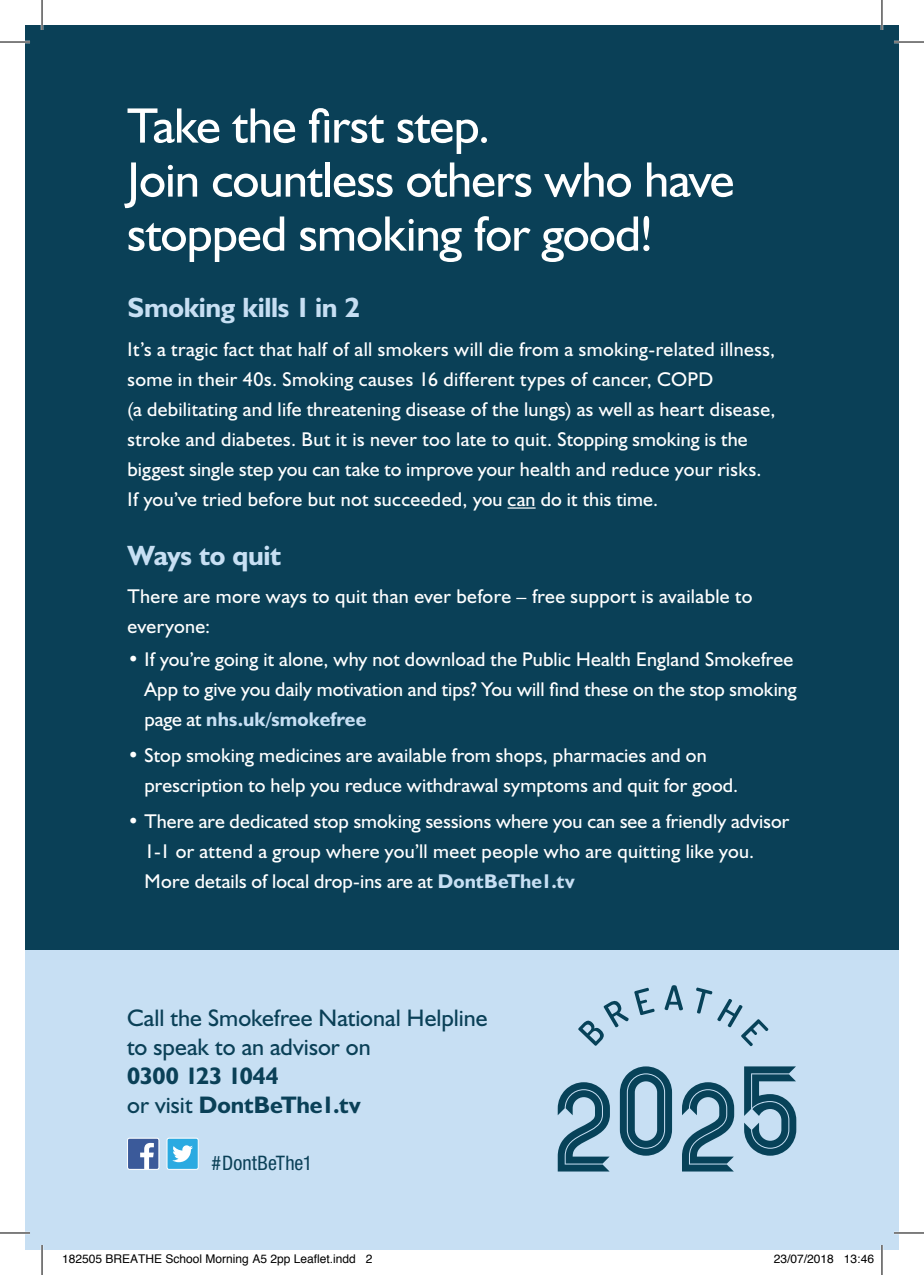
<style>
.page{position:relative;width:924px;height:1275px;background:#fff}
.page>*{position:absolute;margin:0;border:0;box-sizing:border-box;transform-origin:0 0}
.t1{font:50px/54px "Humanist 521 BT";letter-spacing:-.015em;color:#fff}
.t2{font:700 28px "Humanist 521 BT";letter-spacing:-.015em;color:#c7dff3}
.t3{font:24px/28.8px "Humanist 521 BT";color:#0a4057}
.t4{font:700 24px/28.8px "Humanist 521 BT";letter-spacing:-.005em;color:#0a4057}
.t5{font:20px/30px "Humanist 521 BT";letter-spacing:.01em;color:#fff}
.t6{font:condensed 20px "Helvetica Neue";letter-spacing:.005em;color:#0a4057}
.t7{font:12px "Helvetica";color:#000}
.s1{font-weight:700;color:#c7dff3}
.s2{font-weight:400}
</style>
<div class="page">
<div style="left:25px;top:949px;width:873px;height:301px;background:#c7dff3"></div>
<div style="left:25px;top:25px;width:873px;height:924px;background:#0a4057"></div>
<svg style="left:127px;top:1139px;width:32px;height:30px"></svg>
<div style="left:127px;top:1137px;width:32px;height:32px;border:1px solid #fff;border-radius:2px"></div>
<svg style="left:168px;top:1139px;width:30px;height:30px"></svg>
<div style="left:166px;top:1137px;width:32px;height:32px;border:1px solid #fff;border-radius:2px"></div>
<svg style="left:507px;top:507px;width:28px;height:1px"></svg>
<svg style="left:557px;top:1082px;width:52px;height:89px"></svg>
<svg style="left:619px;top:1066px;width:52px;height:89px"></svg>
<svg style="left:682px;top:1082px;width:51px;height:89px"></svg>
<svg style="left:744px;top:1066px;width:52px;height:89px"></svg>
<svg style="left:578px;top:1000px;width:50px;height:45px"></svg>
<svg style="left:634px;top:987px;width:20px;height:28px"></svg>
<svg style="left:664px;top:985px;width:18px;height:25px"></svg>
<svg style="left:696px;top:987px;width:72px;height:59px"></svg>
<hr style="left:0;top:41px;width:30px;height:2px;background:#fff">
<hr style="left:893px;top:41px;width:30px;height:2px;background:#fff">
<hr style="left:0;top:1231px;width:30px;height:3px;background:#fff">
<hr style="left:893px;top:1231px;width:30px;height:3px;background:#fff">
<hr style="left:41px;top:0;width:2px;height:30px;background:#fff">
<hr style="left:41px;top:1245px;width:2px;height:30px;background:#fff">
<hr style="left:880px;top:0;width:2px;height:30px;background:#fff">
<hr style="left:880px;top:1245px;width:2px;height:30px;background:#fff">
<hr style="left:0;top:42px;width:30px;height:1px;background:#000">
<hr style="left:893px;top:42px;width:30px;height:1px;background:#000">
<hr style="left:0;top:1232px;width:30px;height:1px;background:#000">
<hr style="left:893px;top:1232px;width:30px;height:1px;background:#000">
<hr style="left:42px;top:0;width:1px;height:30px;background:#000">
<hr style="left:42px;top:1245px;width:1px;height:30px;background:#000">
<hr style="left:881px;top:0;width:1px;height:30px;background:#000">
<hr style="left:881px;top:1245px;width:1px;height:30px;background:#000">
<h1 class="t1" style="left:127px;top:98px;width:608px">Take the first step.<br>Join countless others who have stopped smoking for good!</h1>
<h2 class="t2" style="left:127px;top:290px;width:234px">Smoking kills 1 in 2</h2>
<p class="t5" style="left:127px;top:333px;width:649px">It’s a tragic fact that half of all smokers will die from a smoking-related illness, some in their 40s. Smoking causes 16 different types of cancer, COPD<br>(a debilitating and life threatening disease of the lungs) as well as heart disease, stroke and diabetes. But it is never too late to quit. Stopping smoking is the biggest single step you can take to improve your health and reduce your risks.<br>If you’ve tried before but not succeeded, you can do it this time.</p>
<h2 class="t2" style="left:127px;top:538px;width:155px">Ways to quit</h2>
<p class="t5" style="left:127px;top:581px;width:626px">There are more ways to quit than ever before – free support is available to everyone:</p>
<p class="t5" style="left:144px;top:644px;width:653px;text-indent:-17px">• If you’re going it alone, why not download the Public Health England Smokefree<br>App to give you daily motivation and tips? You will find these on the stop smoking page at <span class="s1">nhs.uk/smokefree</span></p>
<p class="t5" style="left:144px;top:739px;width:595px;text-indent:-17px">• Stop smoking medicines are available from shops, pharmacies and on prescription to help you reduce withdrawal symptoms and quit for good.</p>
<p class="t5" style="left:144px;top:805px;width:646px;text-indent:-17px">• There are dedicated stop smoking sessions where you can see a friendly advisor<br>1-1 or attend a group where you’ll meet people who are quitting like you.<br>More details of local drop-ins are at <span class="s1">DontBeThe1.tv</span></p>
<p class="t3" style="left:127px;top:1003px;width:362px">Call the Smokefree National Helpline to speak to an advisor on</p>
<p class="t4" style="left:127px;top:1060px;width:235px">0300 123 1044<br><span class="s2">or visit</span> DontBeThe1.tv</p>
<p class="t6" style="left:211px;top:1150px;width:102px">#DontBeThe1</p>
<p class="t7" style="left:62px;top:1249px;width:312px">182505 BREATHE School Morning A5 2pp Leaflet.indd 2</p>
<p class="t7" style="left:773px;top:1249px;width:102px">23/07/2018 13:46</p>
</div>
